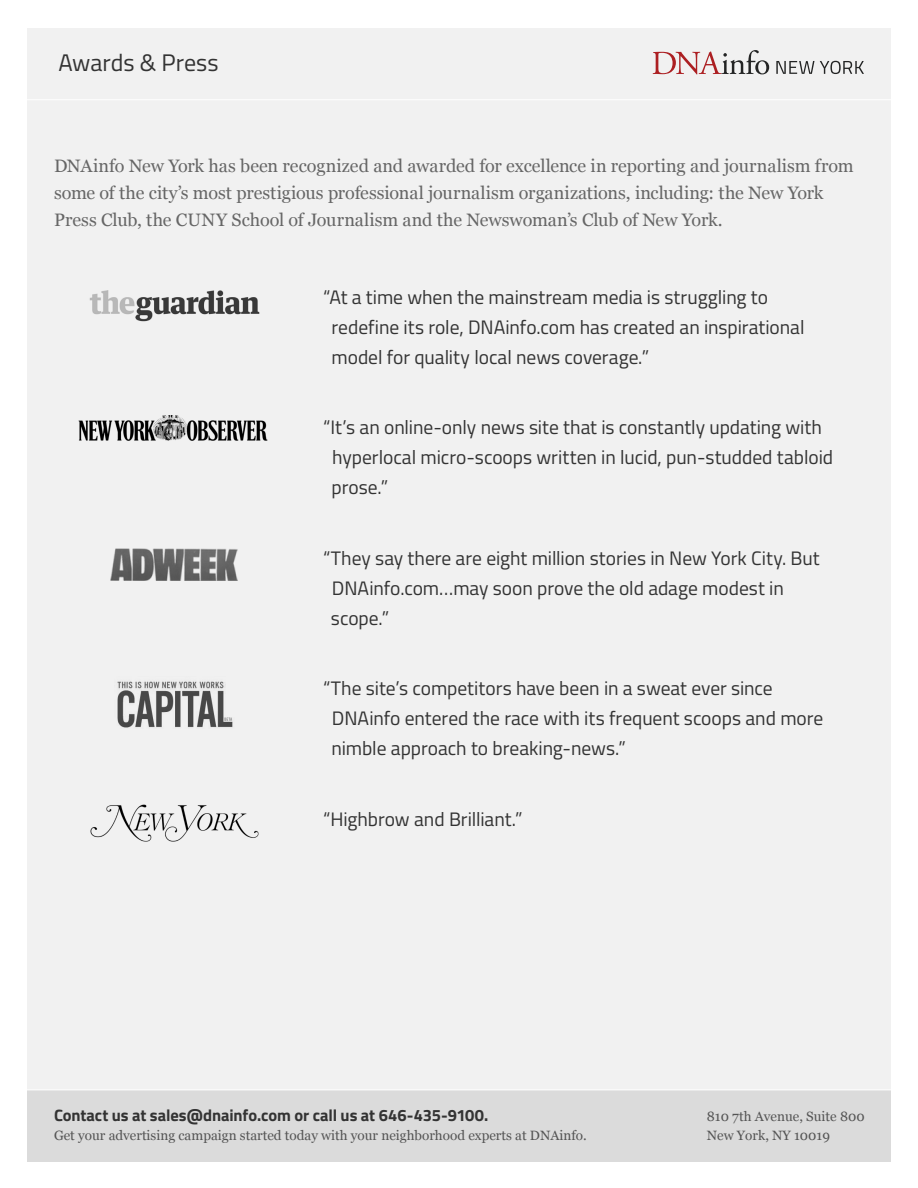
<style>
.page{position:relative;width:918px;height:1188px;background:#fff}
.page>*{position:absolute;margin:0;border:0;box-sizing:border-box;transform-origin:0 0}
.t1{font:24px "Titillium Web";color:#333}
.t2{font:19.5px/30px "Titillium Web";letter-spacing:-.005em;color:#333}
.t3{font:18px/27px "Georgia";letter-spacing:-.005em;color:#666}
.t4{font:700 16.5px "Titillium Web";letter-spacing:-.005em;color:#333}
.t5{font:13.5px/19.5px "Georgia";color:#545454}
</style>
<div class="page">
<div style="left:27px;top:28px;width:864px;height:1134px;background:#f1f1f1"></div>
<div style="left:27px;top:1090px;width:864px;height:72px;background:#dbdbdb"></div>
<svg style="left:653px;top:50px;width:116px;height:24px"></svg>
<svg style="left:776px;top:61px;width:88px;height:13px"></svg>
<hr style="left:27px;top:99px;width:864px;height:1px;background:#fff">
<hr style="left:27px;top:1090px;width:864px;height:1px;background:#fff">
<img style="left:110px;top:548px;width:128px;height:33px">
<img style="left:117px;top:681px;width:116px;height:47px">
<img style="left:78px;top:416px;width:190px;height:24px">
<img style="left:89px;top:290px;width:171px;height:32px">
<img style="left:90px;top:804px;width:169px;height:38px">
<p class="t1" style="left:58px;top:45px;width:162px">Awards &amp; Press</p>
<p class="t3" style="left:54px;top:152px;width:801px">DNAinfo New York has been recognized and awarded for excellence in reporting and journalism from some of the city’s most prestigious professional journalism organizations, including: the New York<br>Press Club, the CUNY School of Journalism and the Newswoman’s Club of New York.</p>
<p class="t2" style="left:332px;top:281px;width:475px;text-indent:-8px">“At a time when the mainstream media is struggling to redefine its role, DNAinfo.com has created an inspirational model for quality local news coverage.”</p>
<p class="t2" style="left:332px;top:411px;width:503px;text-indent:-8px">“It’s an online-only news site that is constantly updating with hyperlocal micro-scoops written in lucid, pun-studded tabloid prose.”</p>
<p class="t2" style="left:331px;top:542px;width:490px;text-indent:-8px">“They say there are eight million stories in New York City. But<br>DNAinfo.com…may soon prove the old adage modest in scope.”</p>
<p class="t2" style="left:332px;top:672px;width:493px;text-indent:-8px">“The site’s competitors have been in a sweat ever since<br>DNAinfo entered the race with its frequent scoops and more nimble approach to breaking-news.”</p>
<p class="t2" style="left:323px;top:803px;width:201px">“Highbrow and Brilliant.”</p>
<p class="t4" style="left:54px;top:1102px;width:436px">Contact us at sales@dnainfo.com or call us at 646-435-9100.</p>
<p class="t5" style="left:54px;top:1126px;width:534px">Get your advertising campaign started today with your neighborhood experts at DNAinfo.</p>
<p class="t5" style="left:707px;top:1106px;width:159px">810 7th Avenue, Suite 800<br>New York, NY 10019</p>
</div>
